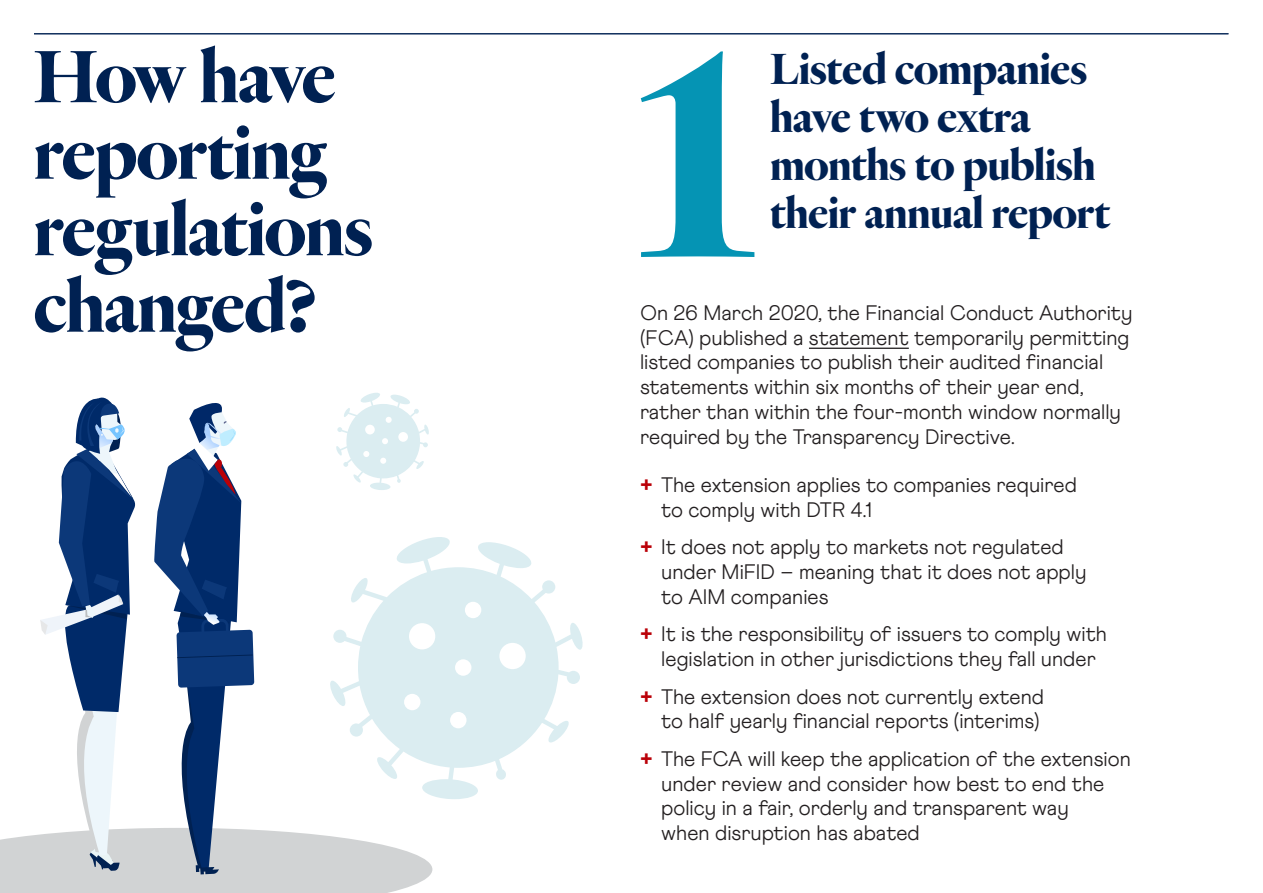
<style>
.page{position:relative;width:1263px;height:893px;background:#fff}
.page>*{position:absolute;margin:0;border:0;box-sizing:border-box;transform-origin:0 0}
.numbers{font:700 300px "Heldane Display";color:#0594b4}
.Heading_1{font:700 76.5px/76.5px "Heldane Display";letter-spacing:-.01em;color:#002152}
.Heading_02{font:700 45px/48px "Heldane Display";color:#002152}
.Body{font:300 21px/24.8px "Athletics";color:#231f20}
.s1{font-weight:800;color:#ba0008}
</style>
<div class="page">
<svg style="left:432px;top:537px;width:151px;height:262px;fill:#dbedf1"></svg>
<svg style="left:0;top:393px;width:432px;height:500px"></svg>
<hr style="left:34px;top:34px;width:1194px;height:1px;background:#002152">
<hr style="left:809px;top:348px;width:100px;height:1px;background:#231f20">
<p class="Heading_1" style="left:34px;top:39px;width:340px">How have reporting regulations changed?</p>
<p class="numbers" style="left:635px;top:-27px;width:123px">1</p>
<p class="Heading_02" style="left:770px;top:46px;width:342px">Listed companies have two extra months to publish their annual report</p>
<p class="Body" style="left:640px;top:300px;width:494px">On 26 March 2020, the Financial Conduct Authority (FCA) published a statement temporarily permitting listed companies to publish their audited financial statements within six months of their year end, rather than within the four-month window normally required by the Transparency Directive.</p>
<p class="Body" style="left:661px;top:473px;width:417px;text-indent:-21px"><span class="s1">+</span> The extension applies to companies required to comply with DTR 4.1</p>
<p class="Body" style="left:661px;top:535px;width:427px;text-indent:-21px"><span class="s1">+</span> It does not apply to markets not regulated under MiFID – meaning that it does not apply to AIM companies</p>
<p class="Body" style="left:640px;top:622px;width:468px;text-align:center"><span class="s1">+</span> It is the responsibility of issuers to comply with legislation in other jurisdictions they fall under</p>
<p class="Body" style="left:640px;top:684px;width:406px;text-align:right"><span class="s1">+</span> The extension does not currently extend to half yearly financial reports (interims)</p>
<p class="Body" style="left:661px;top:746px;width:471px;text-indent:-21px"><span class="s1">+</span> The FCA will keep the application of the extension under review and consider how best to end the policy in a fair, orderly and transparent way<br>when disruption has abated</p>
</div>
